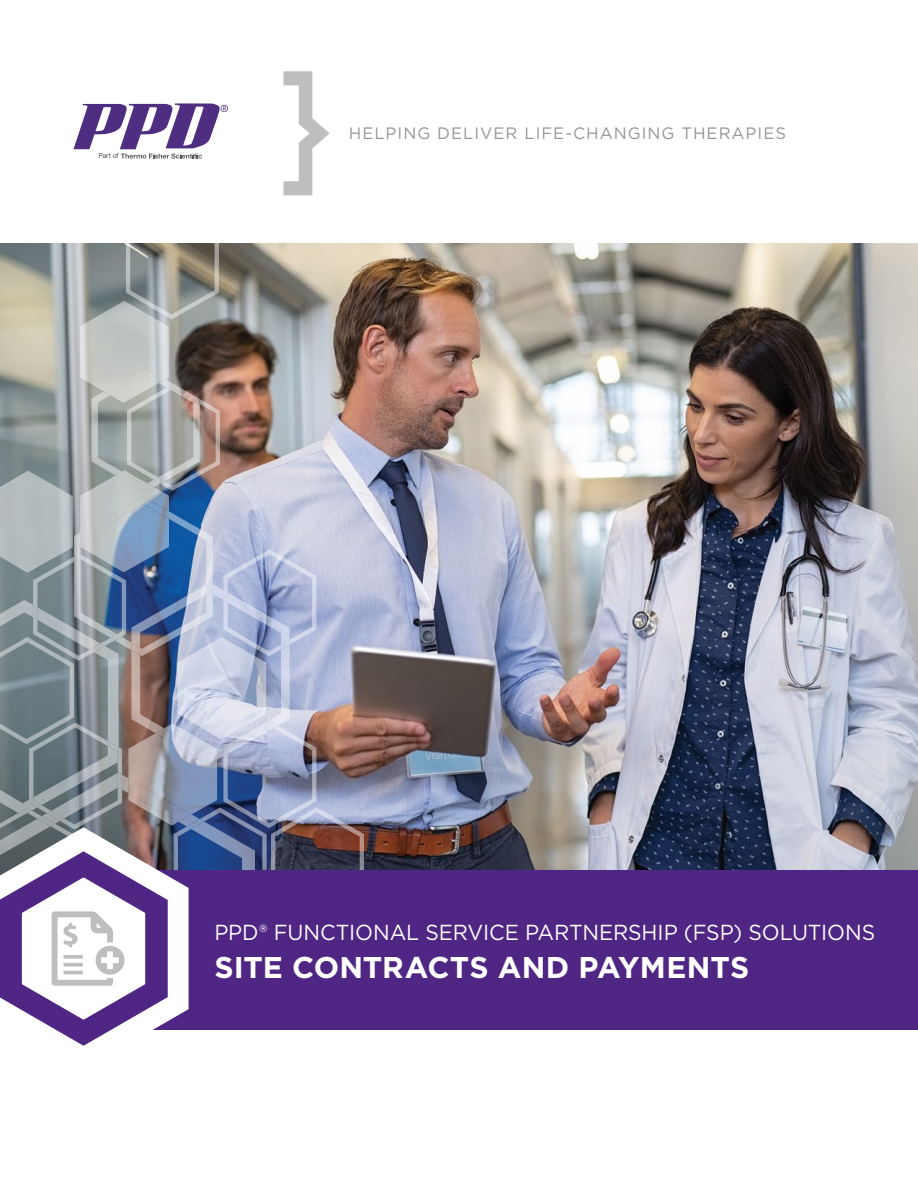
<style>
.page{position:relative;width:918px;height:1188px;background:#fff}
.page>*{position:absolute;margin:0;border:0;box-sizing:border-box;transform-origin:0 0}
.t1{font:700 30px "Gotham";color:#fff}
.t2{font:21.75px "Gotham";letter-spacing:-.005em;color:#fff}
.t3{font:16.5px "Gotham";letter-spacing:.06em;color:#939598}
.t4{font:7.05px "Helvetica Neue LTW1 G";letter-spacing:-.025em;color:#585a5b}
</style>
<div class="page">
<img style="left:364px;top:243px;width:554px;height:627px">
<svg style="left:74px;top:103px;width:154px;height:56px"></svg>
<svg style="left:284px;top:71px;width:46px;height:124px"></svg>
<div style="left:40px;top:870px;width:878px;height:160px;background:#4f2683"></div>
<img style="left:0;top:243px;width:364px;height:803px">
<p class="t4" style="left:99px;top:152px;width:22px">Part of</p>
<p class="t3" style="left:349px;top:123px;width:439px">HELPING DELIVER LIFE-CHANGING THERAPIES</p>
<p class="t2" style="left:214px;top:919px;width:662px">PPD® FUNCTIONAL SERVICE PARTNERSHIP (FSP) SOLUTIONS</p>
<h1 class="t1" style="left:214px;top:947px;width:536px">SITE CONTRACTS AND PAYMENTS</h1>
</div>
